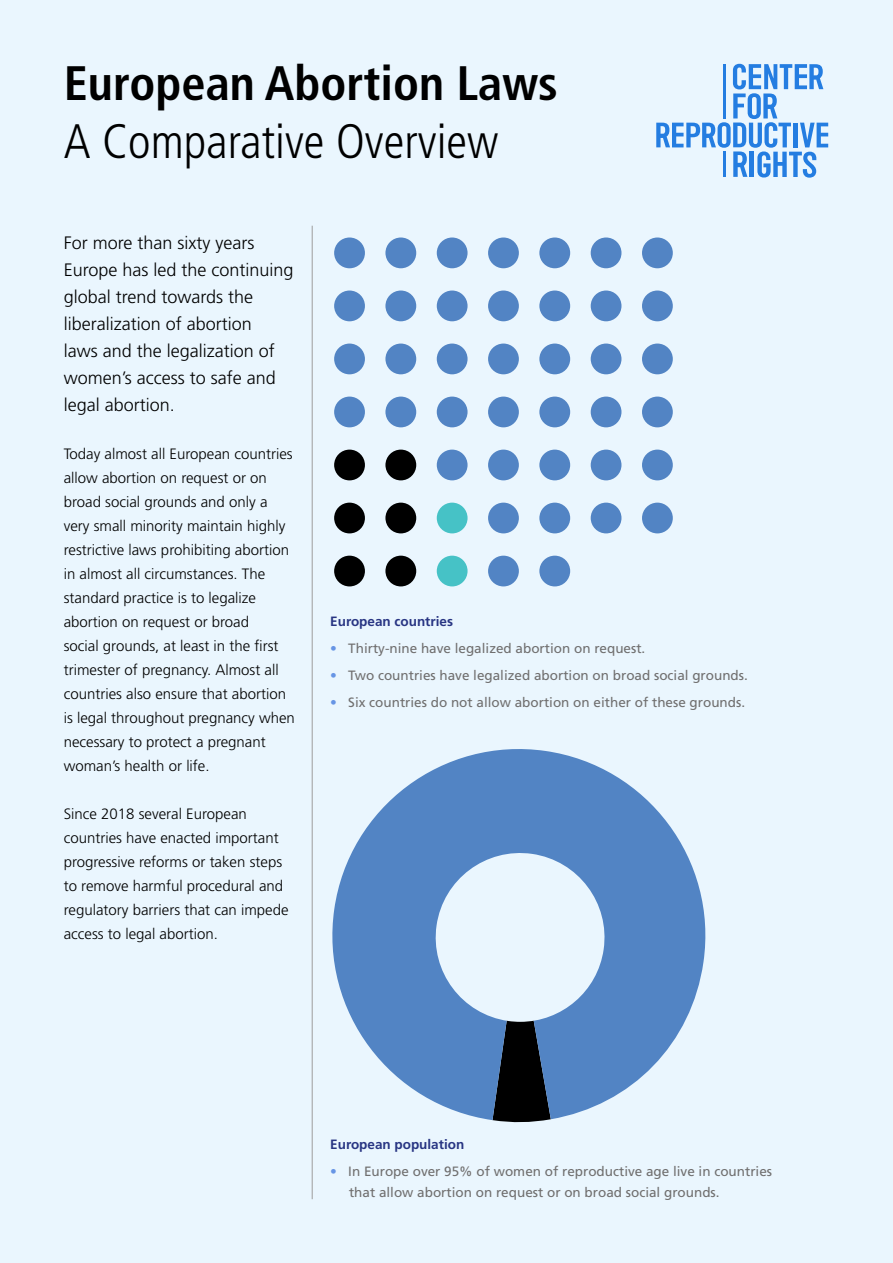
<style>
.page{position:relative;width:893px;height:1263px;background:#eaf6fe}
.page>*{position:absolute;margin:0;border:0;box-sizing:border-box;transform-origin:0 0}
.t1{font:700 condensed 48.3px "Frutiger";color:#000}
.t2{font:300 condensed 48.3px "Frutiger";color:#000}
.t3{font:300 18px/27px "Frutiger";color:#000}
.t4{font:300 15px/24px "Frutiger";color:#000}
.t5{font:13.5px/21px "Frutiger";color:#706f6f}
.t6{font:700 13.5px "Frutiger";color:#283583}
.s1{color:#6795e5}
</style>
<div class="page">
<svg style="left:656px;top:64px;width:172px;height:114px"></svg>
<hr style="left:312px;top:226px;width:1px;height:973px;background:#9d9d9c">
<div style="left:334px;top:237px;width:31px;height:31px;background:#5284c4;border-radius:50%"></div>
<div style="left:385px;top:237px;width:31px;height:31px;background:#5284c4;border-radius:50%"></div>
<div style="left:437px;top:237px;width:31px;height:31px;background:#5284c4;border-radius:50%"></div>
<div style="left:488px;top:237px;width:31px;height:31px;background:#5284c4;border-radius:50%"></div>
<div style="left:539px;top:237px;width:31px;height:31px;background:#5284c4;border-radius:50%"></div>
<div style="left:591px;top:237px;width:30px;height:31px;background:#5284c4;border-radius:50%"></div>
<div style="left:642px;top:237px;width:31px;height:31px;background:#5284c4;border-radius:50%"></div>
<div style="left:334px;top:290px;width:31px;height:31px;background:#5284c4;border-radius:50%"></div>
<div style="left:385px;top:290px;width:31px;height:31px;background:#5284c4;border-radius:50%"></div>
<div style="left:437px;top:290px;width:31px;height:31px;background:#5284c4;border-radius:50%"></div>
<div style="left:488px;top:290px;width:31px;height:31px;background:#5284c4;border-radius:50%"></div>
<div style="left:539px;top:290px;width:31px;height:31px;background:#5284c4;border-radius:50%"></div>
<div style="left:591px;top:290px;width:30px;height:31px;background:#5284c4;border-radius:50%"></div>
<div style="left:642px;top:290px;width:31px;height:31px;background:#5284c4;border-radius:50%"></div>
<div style="left:334px;top:344px;width:31px;height:30px;background:#5284c4;border-radius:50%"></div>
<div style="left:385px;top:344px;width:31px;height:30px;background:#5284c4;border-radius:50%"></div>
<div style="left:437px;top:344px;width:31px;height:30px;background:#5284c4;border-radius:50%"></div>
<div style="left:488px;top:344px;width:31px;height:30px;background:#5284c4;border-radius:50%"></div>
<div style="left:539px;top:344px;width:31px;height:30px;background:#5284c4;border-radius:50%"></div>
<div style="left:591px;top:344px;width:30px;height:30px;background:#5284c4;border-radius:50%"></div>
<div style="left:642px;top:344px;width:31px;height:30px;background:#5284c4;border-radius:50%"></div>
<div style="left:334px;top:397px;width:31px;height:30px;background:#5284c4;border-radius:50%"></div>
<div style="left:385px;top:397px;width:31px;height:30px;background:#5284c4;border-radius:50%"></div>
<div style="left:437px;top:397px;width:31px;height:30px;background:#5284c4;border-radius:50%"></div>
<div style="left:488px;top:397px;width:31px;height:30px;background:#5284c4;border-radius:50%"></div>
<div style="left:539px;top:397px;width:31px;height:30px;background:#5284c4;border-radius:50%"></div>
<div style="left:591px;top:397px;width:30px;height:30px;background:#5284c4;border-radius:50%"></div>
<div style="left:642px;top:397px;width:31px;height:30px;background:#5284c4;border-radius:50%"></div>
<div style="left:334px;top:450px;width:31px;height:30px;background:#000;border-radius:50%"></div>
<div style="left:385px;top:450px;width:31px;height:30px;background:#000;border-radius:50%"></div>
<div style="left:437px;top:450px;width:31px;height:30px;background:#5284c4;border-radius:50%"></div>
<div style="left:488px;top:450px;width:31px;height:30px;background:#5284c4;border-radius:50%"></div>
<div style="left:539px;top:450px;width:31px;height:30px;background:#5284c4;border-radius:50%"></div>
<div style="left:591px;top:450px;width:30px;height:30px;background:#5284c4;border-radius:50%"></div>
<div style="left:642px;top:450px;width:31px;height:30px;background:#5284c4;border-radius:50%"></div>
<div style="left:334px;top:503px;width:31px;height:30px;background:#000;border-radius:50%"></div>
<div style="left:385px;top:503px;width:31px;height:30px;background:#000;border-radius:50%"></div>
<div style="left:437px;top:503px;width:31px;height:30px;background:#46c2c6;border-radius:50%"></div>
<div style="left:488px;top:503px;width:31px;height:30px;background:#5284c4;border-radius:50%"></div>
<div style="left:539px;top:503px;width:31px;height:30px;background:#5284c4;border-radius:50%"></div>
<div style="left:591px;top:503px;width:30px;height:30px;background:#5284c4;border-radius:50%"></div>
<div style="left:642px;top:503px;width:31px;height:30px;background:#5284c4;border-radius:50%"></div>
<div style="left:334px;top:556px;width:31px;height:30px;background:#000;border-radius:50%"></div>
<div style="left:385px;top:556px;width:31px;height:30px;background:#000;border-radius:50%"></div>
<div style="left:437px;top:556px;width:31px;height:30px;background:#46c2c6;border-radius:50%"></div>
<div style="left:488px;top:556px;width:31px;height:30px;background:#5284c4;border-radius:50%"></div>
<div style="left:539px;top:556px;width:31px;height:30px;background:#5284c4;border-radius:50%"></div>
<svg style="left:332px;top:749px;width:374px;height:371px;fill:#5284c4"></svg>
<h1 class="t1" style="left:64px;top:55px;width:496px">European Abortion Laws</h1>
<h1 class="t2" style="left:64px;top:114px;width:436px">A Comparative Overview</h1>
<p class="t3" style="left:64px;top:230px;width:231px">For more than sixty years<br>Europe has led the continuing global trend towards the liberalization of abortion<br>laws and the legalization of women’s access to safe and legal abortion.</p>
<p class="t4" style="left:64px;top:442px;width:233px">Today almost all European countries allow abortion on request or on broad social grounds and only a very small minority maintain highly restrictive laws prohibiting abortion in almost all circumstances. The standard practice is to legalize abortion on request or broad<br>social grounds, at least in the first trimester of pregnancy. Almost all countries also ensure that abortion is legal throughout pregnancy when necessary to protect a pregnant woman’s health or life.</p>
<p class="t4" style="left:64px;top:802px;width:226px">Since 2018 several European countries have enacted important progressive reforms or taken steps to remove harmful procedural and regulatory barriers that can impede access to legal abortion.</p>
<p class="t6" style="left:330px;top:613px;width:124px">European countries</p>
<p class="t5" style="left:330px;top:638px;width:317px"><span class="s1">•</span> Thirty-nine have legalized abortion on request.</p>
<p class="t5" style="left:330px;top:665px;width:419px"><span class="s1">•</span> Two countries have legalized abortion on broad social grounds.</p>
<p class="t5" style="left:330px;top:692px;width:416px"><span class="s1">•</span> Six countries do not allow abortion on either of these grounds.</p>
<p class="t6" style="left:330px;top:1136px;width:136px">European population</p>
<p class="t5" style="left:349px;top:1161px;width:425px;text-indent:-19px"><span class="s1">•</span> In Europe over 95% of women of reproductive age live in countries that allow abortion on request or on broad social grounds.</p>
</div>
